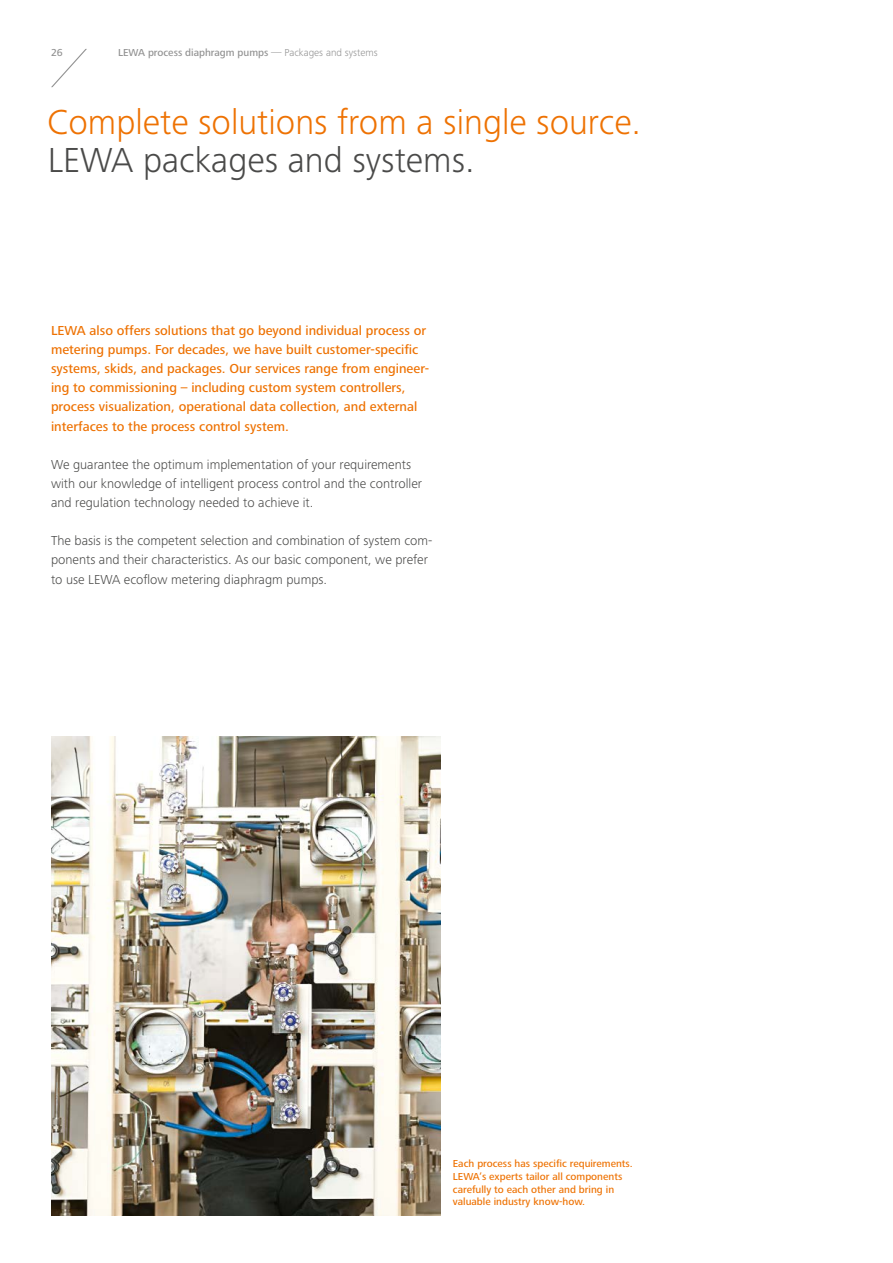
<style>
.page{position:relative;width:893px;height:1263px;background:#fff}
.page>*{position:absolute;margin:0;border:0;box-sizing:border-box;transform-origin:0 0}
.t1{font:300 36px "Frutiger Next LTW1 G";color:#ee7203}
.t2{font:300 36px "Frutiger Next LTW1 G";color:#4a4a49}
.t3{font:500 13.5px/19.2px "Frutiger Next LTW1 G";color:#ee7203}
.t4{font:300 13.5px/19.2px "Frutiger Next LTW1 G";color:#4a4a49}
.t5{font:500 10.5px/12.6px "Frutiger Next LTW1 G";color:#ee7203}
.t6{font:500 10.5px "Frutiger Next LTW1 G";color:#929292}
.s1{font-weight:300}
</style>
<div class="page">
<img style="left:51px;top:737px;width:389px;height:478px">
<svg style="left:51px;top:48px;width:36px;height:40px"></svg>
<p class="t6" style="left:51px;top:47px;width:13px">26</p>
<p class="t6" style="left:118px;top:47px;width:261px">LEWA process diaphragm pumps <span class="s1">— Packages and systems</span></p>
<h1 class="t1" style="left:47px;top:101px;width:595px">Complete solutions from a single source.</h1>
<h1 class="t2" style="left:48px;top:140px;width:428px">LEWA packages and systems.</h1>
<p class="t3" style="left:51px;top:321px;width:380px">LEWA also offers solutions that go beyond individual process or metering pumps. For decades, we have built customer-specific systems, skids, and packages. Our services range from engineer&shy;ing to commissioning – including custom system controllers, process visualization, operational data collection, and external interfaces to the process control system.</p>
<p class="t4" style="left:51px;top:455px;width:372px">We guarantee the optimum implementation of your requirements with our knowledge of intelligent process control and the controller and regulation technology needed to achieve it.</p>
<p class="t4" style="left:51px;top:531px;width:383px">The basis is the competent selection and combination of system com&shy;ponents and their characteristics. As our basic component, we prefer to use LEWA ecoflow metering diaphragm pumps.</p>
<p class="t5" style="left:453px;top:1158px;width:182px">Each process has specific requirements.<br>LEWA’s experts tailor all components carefully to each other and bring in valuable industry know-how.</p>
</div>
